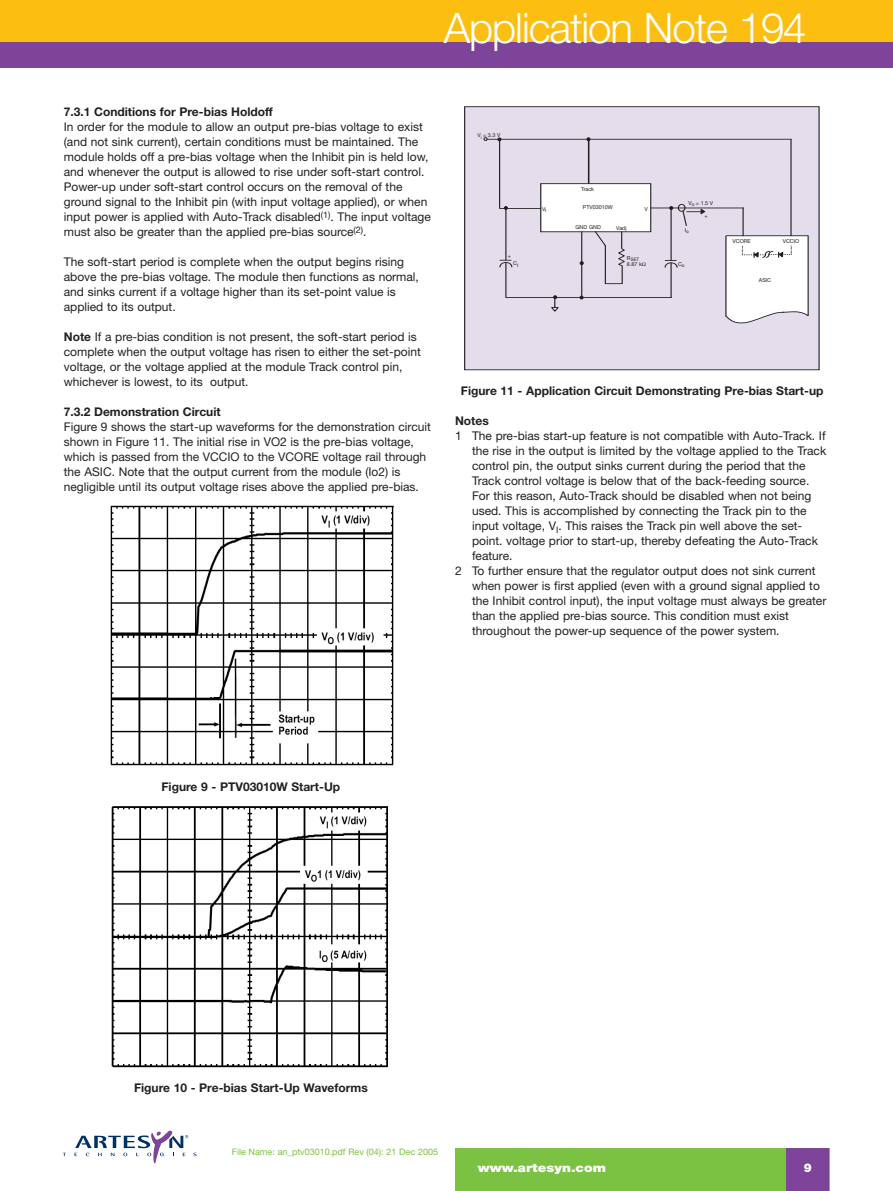
<style>
.page{position:relative;width:893px;height:1191px;background:#fff}
.page>*{position:absolute;margin:0;border:0;box-sizing:border-box;transform-origin:0 0}
.t1{font:300 42px "Helvetica Neue";letter-spacing:-.025em;color:#fff}
.t2{font:12px/15px "Helvetica Neue";color:#231f20}
.t3{font:700 12px "Helvetica Neue";color:#231f20}
.t4{font:900 12px "Helvetica Neue";color:#fff;scale:1.15 1}
.t5{font:900 12px "Helvetica Neue";color:#fff}
.t6{font:9px "Helvetica Neue";color:#7bc142}
.t7{font:5.4px "Helvetica Neue";color:#231f20}
.t8{font:4.65px "Helvetica Neue";color:#231f20}
.s1{font-weight:700}
</style>
<div class="page">
<div style="left:0;top:0;width:893px;height:43px;background:#fdbe12"></div>
<div style="left:0;top:43px;width:893px;height:25px;background:#7d449a"></div>
<div style="left:455px;top:1148px;width:374px;height:43px;background:#7bc142"></div>
<svg style="left:75px;top:1130px;width:122px;height:33px"></svg>
<div style="left:787px;top:1148px;width:42px;height:43px;background:#7d449a"></div>
<img style="left:110px;top:505px;width:284px;height:261px">
<div style="left:465px;top:107px;width:354px;height:263px;background:#e4ddec"></div>
<div style="left:464px;top:106px;width:355px;height:264px;border:1px solid #231f20"></div>
<div style="left:541px;top:184px;width:110px;height:47px;background:#fff"></div>
<div style="left:540px;top:183px;width:111px;height:49px;border:1px solid #231f20"></div>
<hr style="left:589px;top:140px;width:1px;height:44px;background:#231f20">
<hr style="left:499px;top:139px;width:1px;height:69px;background:#231f20">
<hr style="left:499px;top:208px;width:42px;height:1px;background:#231f20">
<hr style="left:487px;top:139px;width:304px;height:1px;background:#231f20">
<hr style="left:588px;top:139px;width:1px;height:44px;background:#231f20">
<hr style="left:791px;top:139px;width:1px;height:97px;background:#231f20">
<hr style="left:651px;top:208px;width:92px;height:1px;background:#231f20">
<hr style="left:671px;top:208px;width:1px;height:52px;background:#231f20">
<svg style="left:664px;top:260px;width:14px;height:8px"></svg>
<div style="left:678px;top:204px;width:7px;height:8px;border:1px solid #231f20;border-radius:50%"></div>
<hr style="left:671px;top:263px;width:1px;height:34px;background:#231f20">
<hr style="left:506px;top:297px;width:165px;height:1px;background:#231f20">
<hr style="left:581px;top:232px;width:1px;height:65px;background:#231f20">
<svg style="left:594px;top:231px;width:31px;height:53px"></svg>
<svg style="left:551px;top:295px;width:8px;height:17px"></svg>
<hr style="left:506px;top:208px;width:1px;height:52px;background:#231f20">
<svg style="left:499px;top:260px;width:13px;height:7px"></svg>
<hr style="left:506px;top:262px;width:1px;height:35px;background:#231f20">
<svg style="left:682px;top:209px;width:24px;height:17px"></svg>
<svg style="left:725px;top:208px;width:84px;height:115px"></svg>
<img style="left:111px;top:806px;width:277px;height:261px">
<h1 class="t1" style="left:444px;top:13px;width:364px">Application Note 194</h1>
<p class="t3" style="left:64px;top:108px;width:211px">7.3.1 Conditions for Pre-bias Holdoff</p>
<p class="t2" style="left:64px;top:121px;width:369px">In order for the module to allow an output pre-bias voltage to exist (and not sink current), certain conditions must be maintained. The module holds off a pre-bias voltage when the Inhibit pin is held low, and whenever the output is allowed to rise under soft-start control.<br>Power-up under soft-start control occurs on the removal of the ground signal to the Inhibit pin (with input voltage applied), or when input power is applied with Auto-Track disabled<sup>(1)</sup>. The input voltage must also be greater than the applied pre-bias source<sup>(2)</sup>.</p>
<p class="t2" style="left:64px;top:256px;width:357px">The soft-start period is complete when the output begins rising above the pre-bias voltage. The module then functions as normal, and sinks current if a voltage higher than its set-point value is applied to its output.</p>
<p class="t2" style="left:64px;top:331px;width:359px"><span class="s1">Note</span> If a pre-bias condition is not present, the soft-start period is complete when the output voltage has risen to either the set-point voltage, or the voltage applied at the module Track control pin, whichever is lowest, to its output.</p>
<p class="t3" style="left:64px;top:408px;width:158px">7.3.2 Demonstration Circuit</p>
<p class="t2" style="left:64px;top:421px;width:369px">Figure 9 shows the start-up waveforms for the demonstration circuit shown in Figure 11. The initial rise in VO2 is the pre-bias voltage, which is passed from the VCCIO to the VCORE voltage rail through the ASIC. Note that the output current from the module (Io2) is negligible until its output voltage rises above the applied pre-bias.</p>
<p class="t7" style="left:488px;top:133px;width:14px">3.3 V</p>
<p class="t7" style="left:584px;top:187px;width:12px">rack</p>
<p class="t7" style="left:583px;top:205px;width:32px">PTV03010W</p>
<p class="t7" style="left:575px;top:226px;width:27px">GND GND</p>
<p class="t7" style="left:619px;top:226px;width:9px">adj</p>
<p class="t8" style="left:631px;top:258px;width:10px">SET</p>
<p class="t7" style="left:627px;top:262px;width:16px">8.87 k</p>
<p class="t7" style="left:696px;top:201px;width:19px">= 1.5 V</p>
<p class="t7" style="left:732px;top:239px;width:20px">VCORE</p>
<p class="t7" style="left:783px;top:239px;width:18px">VCCIO</p>
<p class="t7" style="left:759px;top:278px;width:14px">ASIC</p>
<p class="t3" style="left:461px;top:387px;width:364px">Figure 11 - Application Circuit Demonstrating Pre-bias Start-up</p>
<p class="t3" style="left:455px;top:417px;width:35px">Notes</p>
<p class="t2" style="left:455px;top:430px;width:372px">1 The pre-bias start-up feature is not compatible with Auto-Track. If</p>
<p class="t2" style="left:472px;top:445px;width:356px">the rise in the output is limited by the voltage applied to the Track</p>
<p class="t2" style="left:472px;top:460px;width:335px">control pin, the output sinks current during the period that the</p>
<p class="t2" style="left:472px;top:475px;width:339px">Track control voltage is below that of the back-feeding source.</p>
<p class="t2" style="left:472px;top:490px;width:341px">For this reason, Auto-Track should be disabled when not being</p>
<p class="t2" style="left:472px;top:505px;width:336px">used. This is accomplished by connecting the Track pin to the</p>
<p class="t2" style="left:472px;top:520px;width:332px">input voltage, V<sub>I</sub>. This raises the Track pin well above the set-</p>
<p class="t2" style="left:472px;top:535px;width:347px">point. voltage prior to start-up, thereby defeating the Auto-Track</p>
<p class="t2" style="left:472px;top:550px;width:42px">feature.</p>
<p class="t2" style="left:455px;top:565px;width:362px">2 To further ensure that the regulator output does not sink current</p>
<p class="t2" style="left:472px;top:580px;width:349px">when power is first applied (even with a ground signal applied to</p>
<p class="t2" style="left:472px;top:595px;width:356px">the Inhibit control input), the input voltage must always be greater</p>
<p class="t2" style="left:472px;top:610px;width:319px">than the applied pre-bias source. This condition must exist</p>
<p class="t2" style="left:472px;top:625px;width:309px">throughout the power-up sequence of the power system.</p>
<p class="t3" style="left:162px;top:783px;width:180px">Figure 9 - PTV03010W Start-Up</p>
<p class="t3" style="left:134px;top:1083px;width:235px">Figure 10 - Pre-bias Start-Up Waveforms</p>
<p class="t6" style="left:232px;top:1148px;width:208px">File Name: an_ptv03010.pdf Rev (04): 21 Dec 2005</p>
<p class="t4" style="left:478px;top:1163px;width:113px">www.artesyn.com</p>
<p class="t5" style="left:804px;top:1163px;width:10px">9</p>
</div>
